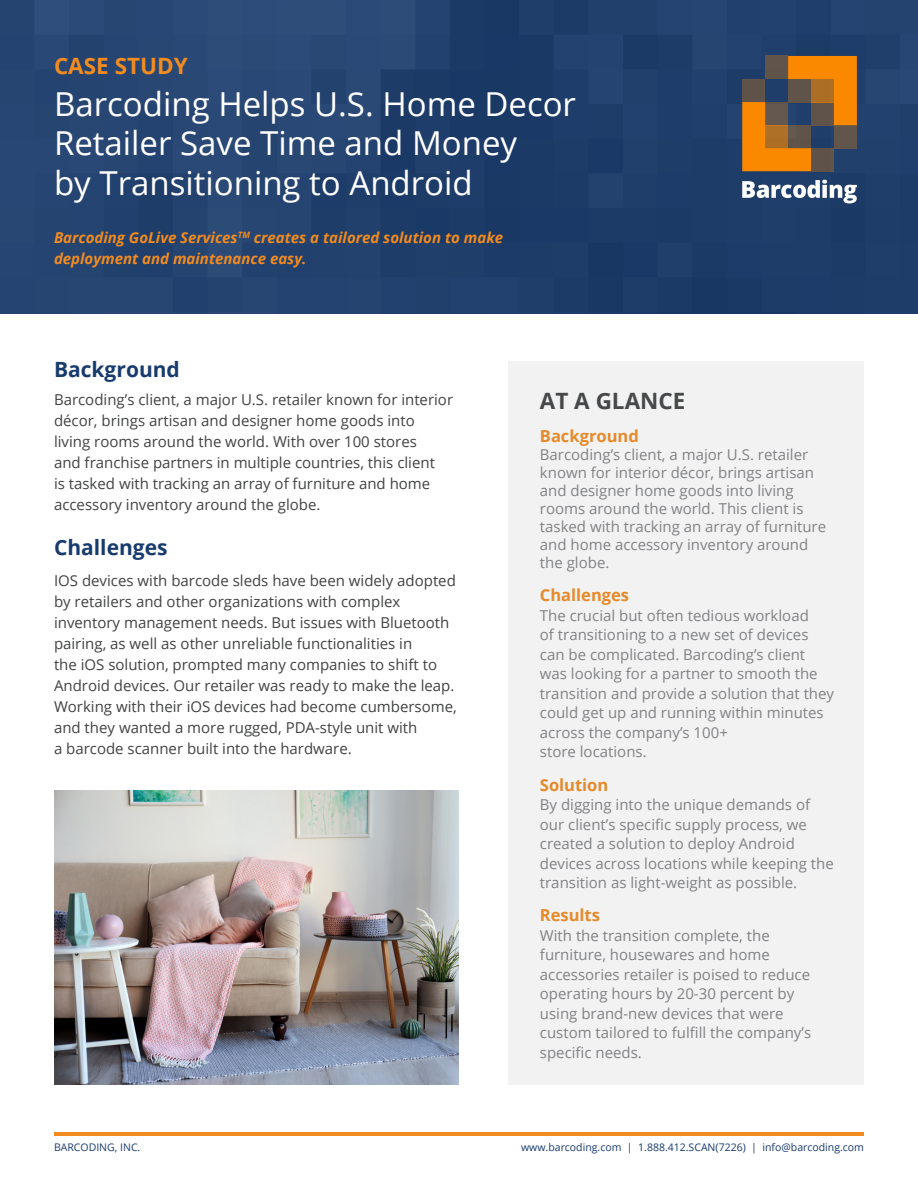
<style>
.page{position:relative;width:918px;height:1188px;background:#fff}
.page>*{position:absolute;margin:0;border:0;box-sizing:border-box;transform-origin:0 0}
.t1{font:33px/39.6px "Open Sans";color:#fff}
.t2{font:700 22.5px "Open Sans";color:#f28b20}
.t3{font:700 22.5px "Open Sans";color:#414243}
.Paragraph_Style_1{font:700 21px "Open Sans";color:#183b6e}
.t4{font:700 16.5px "Open Sans";color:#f28b20}
.t5{font:15px/19.5px "Open Sans";color:#818285}
.Paragraph_Style_1-2{font:15px/21px "Open Sans";color:#414243}
.Paragraph_Style_1-3{font:italic 700 15px/21px "Open Sans";color:#f28b20}
.t6{font:10.5px "Open Sans";color:#183b6e}
</style>
<div class="page">
<div style="left:0;top:0;width:918px;height:313px;background:#22406d"></div>
<svg style="left:742px;top:56px;width:115px;height:115px"></svg>
<div style="left:834px;top:125px;width:23px;height:23px;background:#62564c"></div>
<svg style="left:742px;top:180px;width:115px;height:23px"></svg>
<div style="left:509px;top:361px;width:355px;height:724px;background:#f2f2f3"></div>
<hr style="left:54px;top:1132px;width:810px;height:4px;background:#f28b20">
<img style="left:54px;top:791px;width:405px;height:294px">
<p class="t2" style="left:54px;top:50px;width:135px">CASE STUDY</p>
<p class="t1" style="left:54px;top:83px;width:524px">Barcoding Helps U.S. Home Decor<br>Retailer Save Time and Money<br>by Transitioning to Android</p>
<p class="Paragraph_Style_1-3" style="left:54px;top:227px;width:451px">Barcoding GoLive Services<sup>TM</sup> creates a tailored solution to make deployment and maintenance easy.</p>
<p class="Paragraph_Style_1" style="left:54px;top:355px;width:127px">Background</p>
<p class="Paragraph_Style_1-2" style="left:54px;top:388px;width:401px">Barcoding’s client, a major U.S. retailer known for interior décor, brings artisan and designer home goods into living rooms around the world. With over 100 stores<br>and franchise partners in multiple countries, this client<br>is tasked with tracking an array of furniture and home accessory inventory around the globe.</p>
<p class="Paragraph_Style_1" style="left:54px;top:533px;width:115px">Challenges</p>
<p class="Paragraph_Style_1-2" style="left:54px;top:570px;width:404px">IOS devices with barcode sleds have been widely adopted by retailers and other organizations with complex inventory management needs. But issues with Bluetooth pairing, as well as other unreliable functionalities in<br>the iOS solution, prompted many companies to shift to Android devices. Our retailer was ready to make the leap.<br>Working with their iOS devices had become cumbersome, and they wanted a more rugged, PDA-style unit with<br>a barcode scanner built into the hardware.</p>
<p class="t3" style="left:540px;top:385px;width:147px">AT A GLANCE</p>
<p class="t4" style="left:540px;top:424px;width:100px">Background</p>
<p class="t5" style="left:540px;top:445px;width:288px;line-height:18px">Barcoding’s client, a major U.S. retailer known for interior décor, brings artisan and designer home goods into living rooms around the world. This client is tasked with tracking an array of furniture and home accessory inventory around the globe.</p>
<p class="t4" style="left:540px;top:584px;width:91px">Challenges</p>
<p class="t5" style="left:540px;top:605px;width:296px">The crucial but often tedious workload<br>of transitioning to a new set of devices can be complicated. Barcoding’s client was looking for a partner to smooth the transition and provide a solution that they could get up and running within minutes across the company’s 100+<br>store locations.</p>
<p class="t4" style="left:540px;top:773px;width:70px">Solution</p>
<p class="t5" style="left:540px;top:795px;width:295px">By digging into the unique demands of our client’s specific supply process, we created a solution to deploy Android devices across locations while keeping the transition as light-weight as possible.</p>
<p class="t4" style="left:540px;top:904px;width:62px">Results</p>
<p class="t5" style="left:540px;top:925px;width:273px">With the transition complete, the furniture, housewares and home accessories retailer is poised to reduce operating hours by 20-30 percent by using brand-new devices that were custom tailored to fulfill the company’s specific needs.</p>
<p class="t6" style="left:54px;top:1140px;width:88px">BARCODING, INC.</p>
<p class="t6" style="left:521px;top:1140px;width:344px">www.barcoding.com | 1.888.412.SCAN(7226) | info@barcoding.com</p>
</div>
